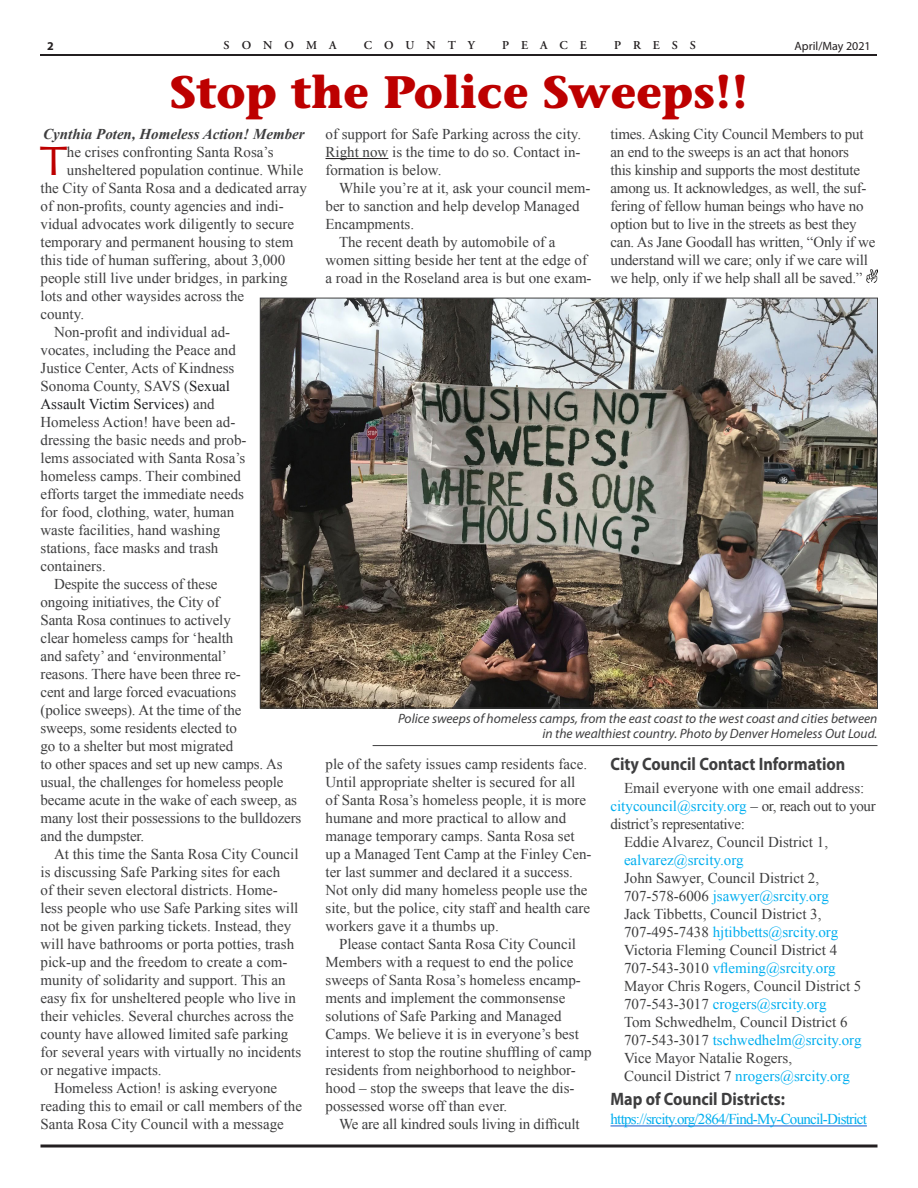
<style>
.page{position:relative;width:918px;height:1188px;background:#fff}
.page>*{position:absolute;margin:0;border:0;box-sizing:border-box;transform-origin:0 0}
.t1{font:700 45px "Mesouran Casual Black S Si";color:#bd0000}
.B__1st_paragraph{font:40.5px "Lithos Pro";color:#bd0000}
.B{font:700 18px "Myriad Pro";color:#3e3e3f;scale:.9 1}
.S{font:700 18px "Myriad Pro";color:#3e3e3f;scale:.9 1}
.B-2{font:15px/18px "Times New Roman";color:#3e3e3f}
.B__1st_paragraph-2{font:15px "Times New Roman";color:#3e3e3f}
.B-3{font:15px "Times New Roman";color:#00aeef}
.B-4{font:15px "Times New Roman";letter-spacing:-.05em;color:#00aeef}
.A{font:italic 700 15px "Times New Roman";color:#3e3e3f}
.S-2{font:italic 13.5px "Myriad Pro";color:#3e3e3f}
.t2{font:600 12px "Adobe Garamond";letter-spacing:1em;color:#231f20}
.t3{font:12px "Myriad Pro";color:#231f20}
.t4{font:700 12px "Myriad Pro";color:#231f20}
.s1{color:#202124}
.s2{color:#00aeef}
.s3{color:#3e3e3f}
</style>
<div class="page">
<svg style="left:40px;top:1144px;width:838px;height:4px;background:#595657"></svg>
<hr style="left:40px;top:54px;width:838px;height:2px;background:#231f20">
<hr style="left:326px;top:158px;width:62px;height:1px;background:#231f20">
<hr style="left:610px;top:1126px;width:257px;height:1px;background:#15c">
<svg style="left:866px;top:270px;width:11px;height:13px"></svg>
<img style="left:262px;top:300px;width:614px;height:406px">
<hr style="left:373px;top:745px;width:505px;height:1px;background:#3e3e3f">
<p class="t4" style="left:47px;top:38px;width:8px">2</p>
<p class="t2" style="left:224px;top:39px;width:114px">SONOMA</p>
<p class="t2" style="left:364px;top:39px;width:113px">COUNTY</p>
<p class="t2" style="left:502px;top:39px;width:86px">PEACE</p>
<p class="t2" style="left:614px;top:39px;width:83px">PRESS</p>
<p class="t3" style="left:795px;top:38px;width:78px">April/May 2021</p>
<p class="t1" style="left:170px;top:63px;width:580px">Stop the Police Sweeps!!</p>
<p class="A" style="left:43px;top:123px;width:263px">Cynthia Poten, Homeless Action! Member</p>
<p class="B__1st_paragraph" style="left:41px;top:137px;width:28px">T</p>
<p class="B__1st_paragraph-2" style="left:67px;top:143px;width:208px">he crises confronting Santa Rosa’s</p>
<p class="B__1st_paragraph-2" style="left:67px;top:161px;width:238px">unsheltered population continue. While</p>
<p class="B__1st_paragraph-2" style="left:40px;top:179px;width:268px">the City of Santa Rosa and a dedicated array</p>
<p class="B__1st_paragraph-2" style="left:40px;top:197px;width:245px">of non-profits, county agencies and indi-</p>
<p class="B__1st_paragraph-2" style="left:40px;top:215px;width:255px">vidual advocates work diligently to secure</p>
<p class="B__1st_paragraph-2" style="left:40px;top:233px;width:254px">temporary and permanent housing to stem</p>
<p class="B__1st_paragraph-2" style="left:40px;top:251px;width:246px">this tide of human suffering, about 3,000</p>
<p class="B__1st_paragraph-2" style="left:40px;top:269px;width:249px">people still live under bridges, in parking</p>
<p class="B__1st_paragraph-2" style="left:40px;top:287px;width:205px">lots and other waysides across the</p>
<p class="B__1st_paragraph-2" style="left:40px;top:305px;width:45px">county.</p>
<p class="B-2" style="left:40px;top:322px;width:208px;text-indent:14px">Non-profit and individual ad&shy;vocates, including the Peace and<br>Justice Center, Acts of Kindness<br>Sonoma County, SAVS (<span class="s1">Sexual<br>Assault Victim Services)</span> and<br>Homeless Action! have been ad&shy;dressing the basic needs and prob&shy;lems associated with Santa Rosa’s homeless camps. Their combined efforts target the immediate needs for food, clothing, water, human waste facilities, hand washing stations, face masks and trash containers.</p>
<p class="B-2" style="left:40px;top:574px;width:262px;text-indent:14px">Despite the success of these<br>ongoing initiatives, the City of<br>Santa Rosa continues to actively<br>clear homeless camps for ‘health<br>and safety’ and ‘environmental’<br>reasons. There have been three re-<br>cent and large forced evacuations<br>(police sweeps). At the time of the<br>sweeps, some residents elected to<br>go to a shelter but most migrated<br>to other spaces and set up new camps. As usual, the challenges for homeless people became acute in the wake of each sweep, as many lost their possessions to the bulldozers and the dumpster.</p>
<p class="B-2" style="left:40px;top:844px;width:262px;text-indent:14px">At this time the Santa Rosa City Council is discussing Safe Parking sites for each<br>of their seven electoral districts. Home&shy;less people who use Safe Parking sites will not be given parking tickets. Instead, they will have bathrooms or porta potties, trash pick-up and the freedom to create a com&shy;munity of solidarity and support. This an easy fix for unsheltered people who live in their vehicles. Several churches across the county have allowed limited safe parking for several years with virtually no incidents or negative impacts.</p>
<p class="B-2" style="left:40px;top:1078px;width:263px;text-indent:14px">Homeless Action! is asking everyone reading this to email or call members of the<br>Santa Rosa City Council with a message</p>
<p class="B-2" style="left:326px;top:125px;width:257px;text-align:justify">of support for Safe Parking across the city.<br>Right now is the time to do so. Contact in&shy;formation is below.</p>
<p class="B-2" style="left:326px;top:179px;width:267px;text-indent:14px">While you’re at it, ask your council mem&shy;ber to sanction and help develop Managed<br>Encampments.</p>
<p class="B-2" style="left:326px;top:233px;width:268px;text-indent:14px">The recent death by automobile of a women sitting beside her tent at the edge of a road in the Roseland area is but one exam-</p>
<p class="B-2" style="left:610px;top:125px;width:267px">times. Asking City Council Members to put an end to the sweeps is an act that honors<br>this kinship and supports the most destitute among us. It acknowledges, as well, the suf&shy;fering of fellow human beings who have no option but to live in the streets as best they can. As Jane Goodall has written, “Only if we understand will we care; only if we care will we help, only if we help shall all be saved.”</p>
<p class="S-2" style="left:398px;top:710px;width:481px">Police sweeps of homeless camps, from the east coast to the west coast and cities between</p>
<p class="S-2" style="left:542px;top:725px;width:337px">in the wealthiest country. Photo by Denver Homeless Out Loud.</p>
<p class="B-2" style="left:326px;top:755px;width:268px">ple of the safety issues camp residents face.<br>Until appropriate shelter is secured for all of Santa Rosa’s homeless people, it is more humane and more practical to allow and manage temporary camps. Santa Rosa set up a Managed Tent Camp at the Finley Cen&shy;ter last summer and declared it a success.<br>Not only did many homeless people use the site, but the police, city staff and health care workers gave it a thumbs up.</p>
<p class="B-2" style="left:326px;top:935px;width:268px;text-indent:14px">Please contact Santa Rosa City Council Members with a request to end the police sweeps of Santa Rosa’s homeless encamp&shy;ments and implement the commonsense solutions of Safe Parking and Managed Camps. We believe it is in everyone’s best interest to stop the routine shuffling of camp residents from neighborhood to neighbor&shy;hood – stop the sweeps that leave the dis&shy;possessed worse off than ever.</p>
<p class="B-2" style="left:339px;top:1115px;width:242px">We are all kindred souls living in difficult</p>
<p class="B" style="left:610px;top:753px;width:262px">City Council Contact Information</p>
<p class="B-2" style="left:610px;top:779px;width:267px;text-indent:14px">Email everyone with one email address: <span class="s2">citycouncil@srcity.org</span> – or, reach out to your district’s representative:</p>
<p class="B-2" style="left:624px;top:833px;width:206px">Eddie Alvarez, Council District 1,</p>
<p class="B-3" style="left:624px;top:851px;width:121px">ealvarez@srcity.org</p>
<p class="B-2" style="left:624px;top:869px;width:197px">John Sawyer, Council District 2,</p>
<p class="B-3" style="left:624px;top:887px;width:207px"><span class="s3">707-578-6006</span> jsawyer@srcity.org</p>
<p class="B-2" style="left:624px;top:905px;width:199px">Jack Tibbetts, Council District 3,</p>
<p class="B-3" style="left:624px;top:923px;width:216px"><span class="s3">707-495-7438</span> hjtibbetts@srcity.org</p>
<p class="B-2" style="left:624px;top:941px;width:215px">Victoria Fleming Council District 4</p>
<p class="B-3" style="left:624px;top:959px;width:213px"><span class="s3">707-543-3010</span> vfleming@srcity.org</p>
<p class="B-2" style="left:624px;top:977px;width:239px">Mayor Chris Rogers, Council District 5</p>
<p class="B-3" style="left:624px;top:995px;width:204px"><span class="s3">707-543-3017</span> crogers@srcity.org</p>
<p class="B-2" style="left:624px;top:1013px;width:225px">Tom Schwedhelm, Council District 6</p>
<p class="B-3" style="left:624px;top:1031px;width:239px"><span class="s3">707-543-3017</span> tschwedhelm@srcity.org</p>
<p class="B-2" style="left:624px;top:1049px;width:170px">Vice Mayor Natalie Rogers,</p>
<p class="B-3" style="left:624px;top:1067px;width:227px"><span class="s3">Council District 7</span> nrogers@srcity.org</p>
<p class="S" style="left:610px;top:1087px;width:196px">Map of Council Districts:</p>
<p class="B-4" style="left:610px;top:1111px;width:258px">https://srcity.org/2864/Find-My-Council-District</p>
</div>
